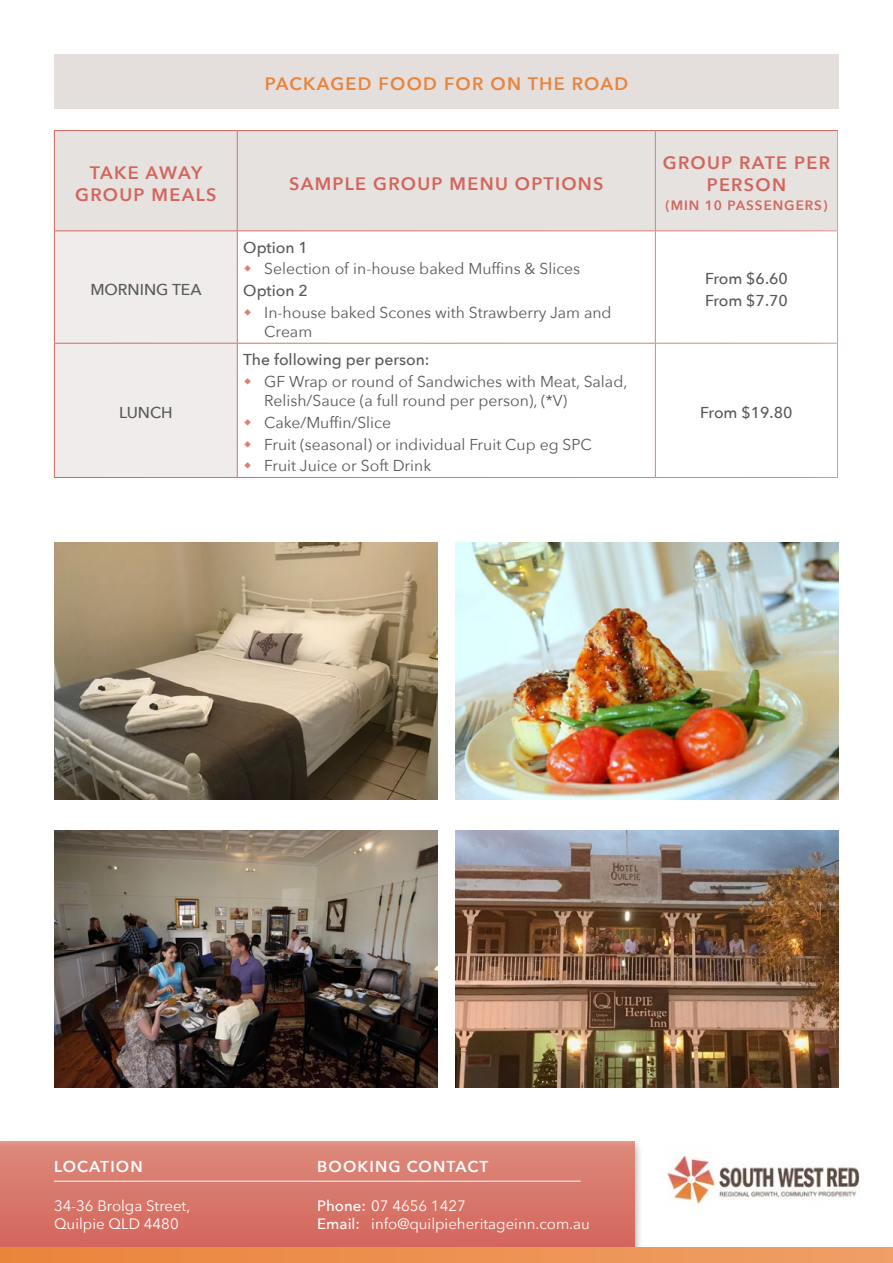
<style>
.page{position:relative;width:893px;height:1263px;background:#fff}
.page>*{position:absolute;margin:0;border:0;box-sizing:border-box;transform-origin:0 0}
.t1{font:600 18px/21.6px "Avenir Next";letter-spacing:.07em;color:#d3655c;text-align:center}
.t2{font:600 18px "Avenir Next";letter-spacing:.07em;color:#ea843b}
.t3{font:15.75px/18.9px "Avenir Next";color:#58595b}
.t4{font:500 15.75px/21.9px "Avenir Next";color:#58595b}
.t5{font:600 15.75px "Avenir Next";letter-spacing:.07em;color:#fff}
.t6{font:15px/18px "Avenir Next";color:#fff}
.t7{font:600 13.5px "Avenir Next";letter-spacing:.07em;color:#d3655c}
.s1{font-weight:500}
</style>
<div class="page">
<div style="left:0;top:1137px;width:643px;height:123px;background:#000;opacity:.4"></div>
<div style="left:0;top:1142px;width:634px;height:105px;background:linear-gradient(to bottom,#dd8c7d,#d3665c)"></div>
<hr style="left:54px;top:1181px;width:526px;height:1px;background:#fff">
<img style="left:668px;top:1155px;width:191px;height:49px">
<div style="left:0;top:1247px;width:893px;height:16px;background:linear-gradient(to right,#ea843b,#ef9f67)"></div>
<div style="left:55px;top:131px;width:782px;height:99px;background:#e6e2e0"></div>
<div style="left:55px;top:231px;width:182px;height:246px;background:#efeceb"></div>
<hr style="left:54px;top:343px;width:183px;height:1px;background:#fff">
<hr style="left:54px;top:130px;width:183px;height:1px;background:#d3655c">
<hr style="left:54px;top:131px;width:1px;height:99px;background:#d3655c">
<hr style="left:237px;top:130px;width:418px;height:1px;background:#d3655c">
<hr style="left:655px;top:130px;width:183px;height:1px;background:#d3655c">
<hr style="left:237px;top:131px;width:1px;height:99px;background:#fff">
<hr style="left:655px;top:131px;width:1px;height:99px;background:#fff">
<div style="left:54px;top:54px;width:785px;height:54px;background:#e4dfdd"></div>
<img style="left:54px;top:542px;width:383px;height:258px">
<img style="left:54px;top:830px;width:383px;height:258px">
<img style="left:455px;top:542px;width:384px;height:258px">
<img style="left:455px;top:830px;width:384px;height:258px">
<p class="t2" style="left:265px;top:68px;width:365px">PACKAGED FOOD FOR ON THE ROAD</p>
<p class="t1" style="left:75px;top:161px;width:143px">TAKE AWAY<br>GROUP MEALS</p>
<p class="t1" style="left:289px;top:172px;width:316px">SAMPLE GROUP MENU OPTIONS</p>
<p class="t4" style="left:90px;top:278px;width:113px">MORNING TEA</p>
<p class="t4" style="left:119px;top:401px;width:55px">LUNCH</p>
<p class="t4" style="left:243px;top:236px;width:66px">Option 1</p>
<p class="t3" style="left:264px;top:259px;width:317px">Selection of in-house baked Muffins &amp; Slices</p>
<p class="t4" style="left:243px;top:279px;width:66px">Option 2</p>
<p class="t3" style="left:264px;top:303px;width:349px">In-house baked Scones with Strawberry Jam and<br>Cream</p>
<p class="t4" style="left:243px;top:348px;width:188px">The following per person:</p>
<p class="t3" style="left:264px;top:371px;width:365px">GF Wrap or round of Sandwiches with Meat, Salad,<br>Relish/Sauce (a full round per person), (*V)</p>
<p class="t3" style="left:264px;top:410px;width:329px;line-height:21.9px">Cake/Muffin/Slice<br>Fruit (seasonal) or individual Fruit Cup eg SPC<br>Fruit Juice or Soft Drink</p>
<p class="t1" style="left:663px;top:152px;width:169px">GROUP RATE PER<br>PERSON</p>
<p class="t7" style="left:665px;top:194px;width:164px">(MIN 10 PASSENGERS)</p>
<p class="t4" style="left:705px;top:267px;width:84px">From $6.60<br>From $7.70</p>
<p class="t4" style="left:700px;top:401px;width:94px">From $19.80</p>
<p class="t5" style="left:54px;top:1153px;width:90px">LOCATION</p>
<p class="t5" style="left:317px;top:1153px;width:173px">BOOKING CONTACT</p>
<p class="t6" style="left:317px;top:1196px;width:274px"><span class="s1">Phone:</span> 07 4656 1427<br><span class="s1">Email:</span> info@quilpieheritageinn.com.au</p>
<p class="t6" style="left:54px;top:1196px;width:138px">34-36 Brolga Street,<br>Quilpie QLD 4480</p>
</div>
